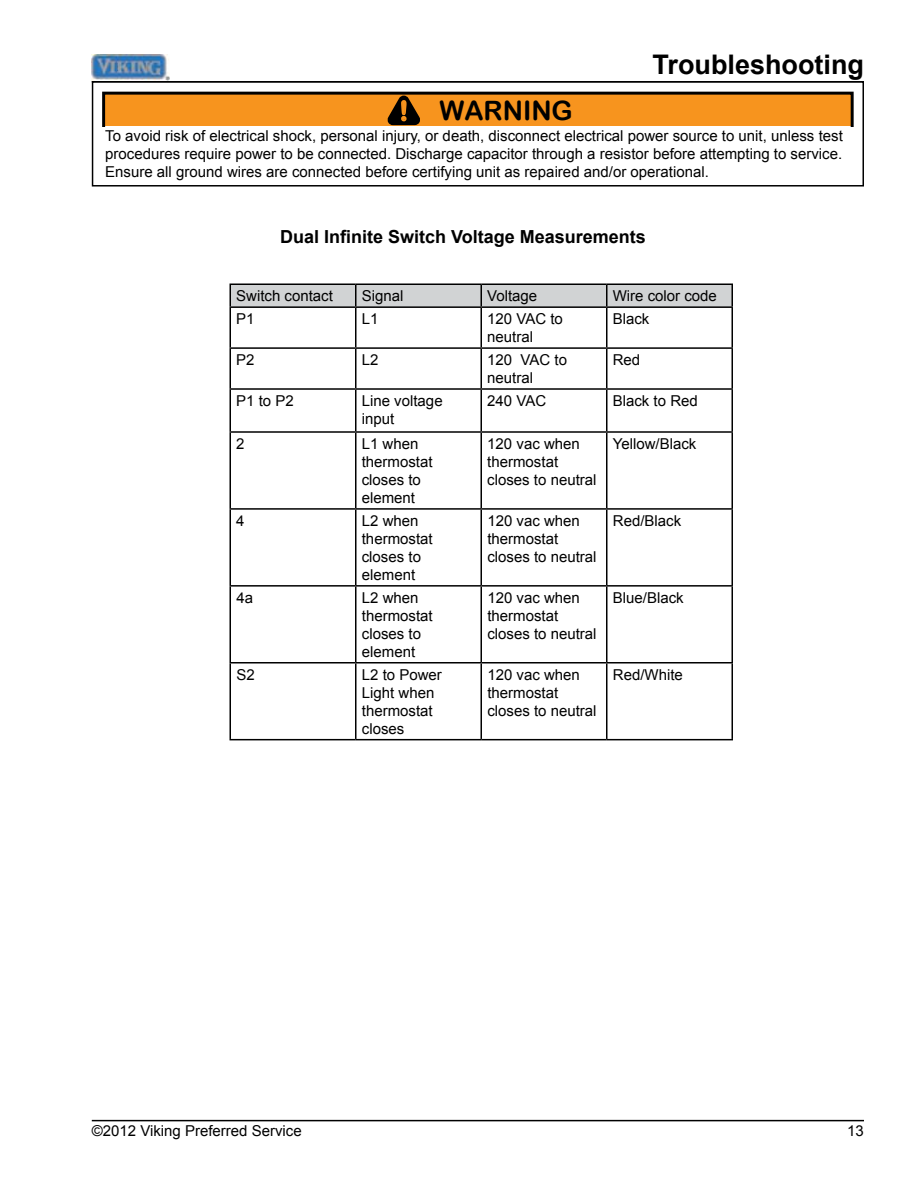
<style>
.page{position:relative;width:918px;height:1188px;background:#fff}
.page>*{position:absolute;margin:0;border:0;box-sizing:border-box;transform-origin:0 0}
.t1{font:700 27px "Arial";color:#000}
.t2{font:26.7px "Arial Rounded MT Bold";color:#000}
.t3{font:700 18px "Arial";color:#000}
.t4{font:15px/18px "Arial";color:#000}
.s1{color:#f7941e}
</style>
<div class="page">
<div style="left:92px;top:81px;width:772px;height:106px;border:2px solid #000"></div>
<svg style="left:102px;top:91px;width:752px;height:35px;background:#da851e"></svg>
<hr style="left:92px;top:81px;width:772px;height:1px;background:#000">
<img style="left:92px;top:54px;width:78px;height:26px">
<hr style="left:92px;top:1120px;width:772px;height:1px;background:#000">
<div style="left:230px;top:284px;width:503px;height:22px;background:#d1d3d4"></div>
<hr style="left:230px;top:306px;width:126px;height:2px;background:#000">
<hr style="left:230px;top:308px;width:1px;height:39px;background:#000">
<hr style="left:356px;top:306px;width:125px;height:2px;background:#000">
<hr style="left:355px;top:308px;width:2px;height:39px;background:#000">
<hr style="left:481px;top:306px;width:126px;height:2px;background:#000">
<hr style="left:480px;top:308px;width:2px;height:39px;background:#000">
<hr style="left:607px;top:306px;width:126px;height:2px;background:#000">
<hr style="left:606px;top:308px;width:2px;height:39px;background:#000">
<hr style="left:732px;top:308px;width:1px;height:39px;background:#000">
<hr style="left:230px;top:347px;width:126px;height:2px;background:#000">
<hr style="left:230px;top:349px;width:1px;height:39px;background:#000">
<hr style="left:356px;top:347px;width:125px;height:2px;background:#000">
<hr style="left:355px;top:349px;width:2px;height:39px;background:#000">
<hr style="left:481px;top:347px;width:126px;height:2px;background:#000">
<hr style="left:480px;top:349px;width:2px;height:39px;background:#000">
<hr style="left:607px;top:347px;width:126px;height:2px;background:#000">
<hr style="left:606px;top:349px;width:2px;height:39px;background:#000">
<hr style="left:732px;top:349px;width:1px;height:39px;background:#000">
<hr style="left:230px;top:388px;width:126px;height:2px;background:#000">
<hr style="left:230px;top:390px;width:1px;height:41px;background:#000">
<hr style="left:356px;top:388px;width:125px;height:2px;background:#000">
<hr style="left:355px;top:390px;width:2px;height:41px;background:#000">
<hr style="left:481px;top:388px;width:126px;height:2px;background:#000">
<hr style="left:480px;top:390px;width:2px;height:41px;background:#000">
<hr style="left:607px;top:388px;width:126px;height:2px;background:#000">
<hr style="left:606px;top:390px;width:2px;height:41px;background:#000">
<hr style="left:732px;top:390px;width:1px;height:41px;background:#000">
<hr style="left:230px;top:431px;width:126px;height:2px;background:#000">
<hr style="left:230px;top:433px;width:1px;height:75px;background:#000">
<hr style="left:356px;top:431px;width:125px;height:2px;background:#000">
<hr style="left:355px;top:433px;width:2px;height:75px;background:#000">
<hr style="left:481px;top:431px;width:126px;height:2px;background:#000">
<hr style="left:480px;top:433px;width:2px;height:75px;background:#000">
<hr style="left:607px;top:431px;width:126px;height:2px;background:#000">
<hr style="left:606px;top:433px;width:2px;height:75px;background:#000">
<hr style="left:732px;top:433px;width:1px;height:75px;background:#000">
<hr style="left:230px;top:508px;width:126px;height:2px;background:#000">
<hr style="left:230px;top:510px;width:1px;height:75px;background:#000">
<hr style="left:356px;top:508px;width:125px;height:2px;background:#000">
<hr style="left:355px;top:510px;width:2px;height:75px;background:#000">
<hr style="left:481px;top:508px;width:126px;height:2px;background:#000">
<hr style="left:480px;top:510px;width:2px;height:75px;background:#000">
<hr style="left:607px;top:508px;width:126px;height:2px;background:#000">
<hr style="left:606px;top:510px;width:2px;height:75px;background:#000">
<hr style="left:732px;top:510px;width:1px;height:75px;background:#000">
<hr style="left:230px;top:585px;width:126px;height:2px;background:#000">
<hr style="left:230px;top:587px;width:1px;height:75px;background:#000">
<hr style="left:356px;top:585px;width:125px;height:2px;background:#000">
<hr style="left:355px;top:587px;width:2px;height:75px;background:#000">
<hr style="left:481px;top:585px;width:126px;height:2px;background:#000">
<hr style="left:480px;top:587px;width:2px;height:75px;background:#000">
<hr style="left:607px;top:585px;width:126px;height:2px;background:#000">
<hr style="left:606px;top:587px;width:2px;height:75px;background:#000">
<hr style="left:732px;top:587px;width:1px;height:75px;background:#000">
<hr style="left:230px;top:662px;width:126px;height:2px;background:#000">
<hr style="left:230px;top:664px;width:1px;height:75px;background:#000">
<hr style="left:356px;top:662px;width:125px;height:2px;background:#000">
<hr style="left:355px;top:664px;width:2px;height:75px;background:#000">
<hr style="left:481px;top:662px;width:126px;height:2px;background:#000">
<hr style="left:480px;top:664px;width:2px;height:75px;background:#000">
<hr style="left:607px;top:662px;width:126px;height:2px;background:#000">
<hr style="left:606px;top:664px;width:2px;height:75px;background:#000">
<hr style="left:732px;top:664px;width:1px;height:75px;background:#000">
<hr style="left:230px;top:739px;width:126px;height:1px;background:#000">
<hr style="left:356px;top:739px;width:125px;height:1px;background:#000">
<hr style="left:481px;top:739px;width:126px;height:1px;background:#000">
<hr style="left:607px;top:739px;width:126px;height:1px;background:#000">
<h2 class="t2" style="left:399px;top:95px;width:175px"><span class="s1">!</span> WARNING</h2>
<h1 class="t1" style="left:653px;top:46px;width:213px">Troubleshooting</h1>
<p class="t4" style="left:105px;top:127px;width:739px;text-align:justify">To avoid risk of electrical shock, personal injury, or death, disconnect electrical power source to unit, unless test procedures require power to be connected. Discharge capacitor through a resistor before attempting to service.<br>Ensure all ground wires are connected before certifying unit as repaired and/or operational.</p>
<p class="t3" style="left:280px;top:224px;width:367px">Dual Infinite Switch Voltage Measurements</p>
<p class="t4" style="left:236px;top:287px;width:98px">Switch contact</p>
<p class="t4" style="left:362px;top:287px;width:43px">Signal</p>
<p class="t4" style="left:487px;top:287px;width:52px">Voltage</p>
<p class="t4" style="left:613px;top:287px;width:106px">Wire color code</p>
<p class="t4" style="left:236px;top:310px;width:20px">P1</p>
<p class="t4" style="left:362px;top:310px;width:18px">L1</p>
<p class="t4" style="left:487px;top:310px;width:77px">120 VAC to neutral</p>
<p class="t4" style="left:613px;top:310px;width:38px">Black</p>
<p class="t4" style="left:236px;top:351px;width:20px">P2</p>
<p class="t4" style="left:362px;top:351px;width:18px">L2</p>
<p class="t4" style="left:487px;top:351px;width:81px">120 VAC to neutral</p>
<p class="t4" style="left:613px;top:351px;width:29px">Red</p>
<p class="t4" style="left:236px;top:392px;width:59px">P1 to P2</p>
<p class="t4" style="left:362px;top:392px;width:82px">Line voltage input</p>
<p class="t4" style="left:487px;top:392px;width:60px">240 VAC</p>
<p class="t4" style="left:613px;top:392px;width:87px">Black to Red</p>
<p class="t4" style="left:236px;top:435px;width:10px">2</p>
<p class="t4" style="left:362px;top:435px;width:72px">L1 when thermostat closes to element</p>
<p class="t4" style="left:487px;top:435px;width:111px">120 vac when thermostat closes to neutral</p>
<p class="t4" style="left:613px;top:435px;width:85px">Yellow/Black</p>
<p class="t4" style="left:236px;top:512px;width:10px">4</p>
<p class="t4" style="left:362px;top:512px;width:72px">L2 when thermostat closes to element</p>
<p class="t4" style="left:487px;top:512px;width:111px">120 vac when thermostat closes to neutral</p>
<p class="t4" style="left:613px;top:512px;width:70px">Red/Black</p>
<p class="t4" style="left:236px;top:589px;width:18px">4a</p>
<p class="t4" style="left:362px;top:589px;width:72px">L2 when thermostat closes to element</p>
<p class="t4" style="left:487px;top:589px;width:111px">120 vac when thermostat closes to neutral</p>
<p class="t4" style="left:613px;top:589px;width:72px">Blue/Black</p>
<p class="t4" style="left:236px;top:666px;width:20px">S2</p>
<p class="t4" style="left:362px;top:666px;width:82px">L2 to Power<br>Light when thermostat closes</p>
<p class="t4" style="left:487px;top:666px;width:111px">120 vac when thermostat closes to neutral</p>
<p class="t4" style="left:613px;top:666px;width:72px">Red/White</p>
<p class="t4" style="left:92px;top:1122px;width:212px">©2012 Viking Preferred Service</p>
<p class="t4" style="left:847px;top:1122px;width:18px">13</p>
</div>
